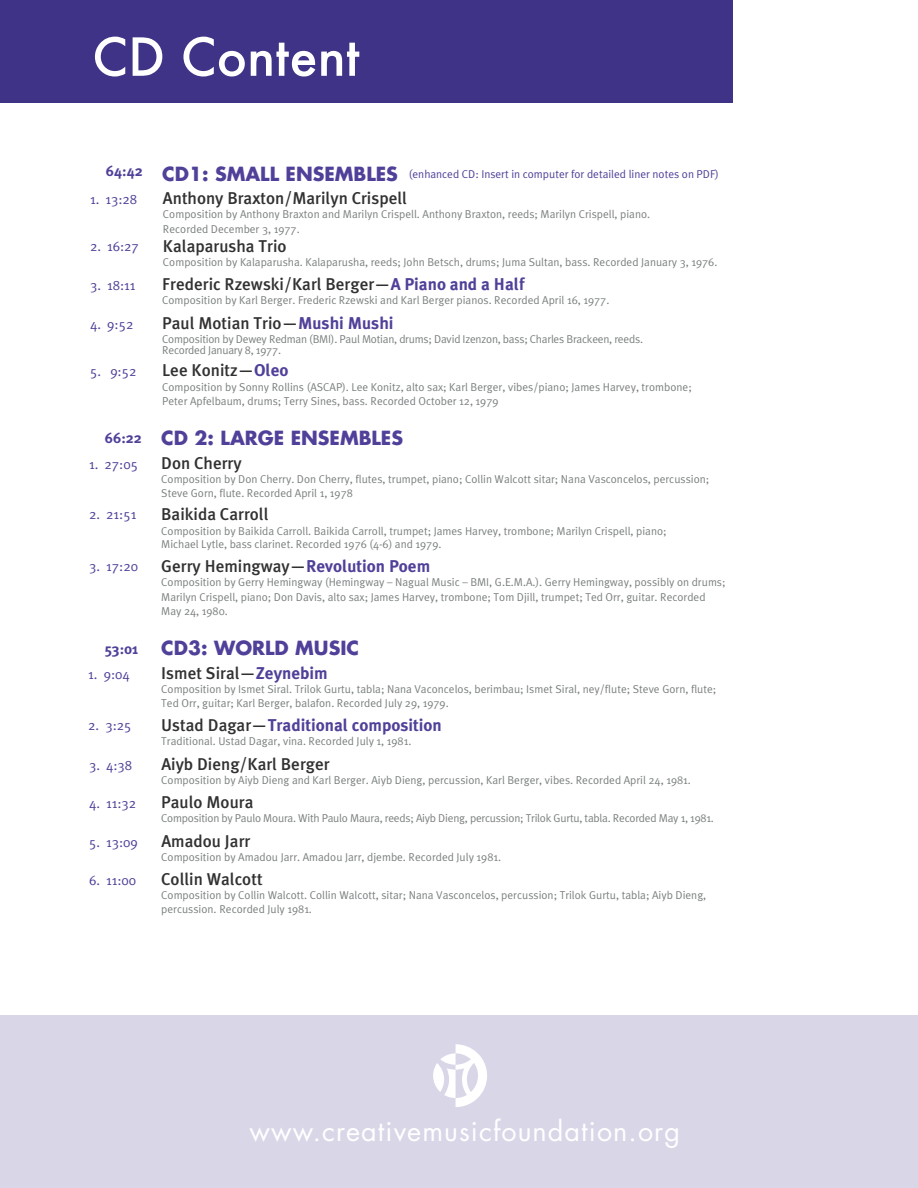
<style>
.page{position:relative;width:918px;height:1188px;background:#fff}
.page>*{position:absolute;margin:0;border:0;box-sizing:border-box;transform-origin:0 0}
.t1{font:500 51px "Futura";color:#fff}
.t2{font:27px "Futura";letter-spacing:.04em;color:#fff}
.t3{font:700 19.05px "Futura";color:#514099}
.t4{font:500 17.1px "Meta Plus";color:#323031}
.t5{font:700 17.1px "Meta Plus";color:#514099}
.t6{font:13.65px "Meta Plus Normal";color:#514099}
.t7{font:11.4px/14.2px "Meta Plus Normal";color:#7c8081}
.t8{font:11.4px/10.6px "Meta Plus Normal";letter-spacing:-.02em;color:#7c8081}
.t9{font:11.4px "Meta Plus Normal";color:#514099}
.s1{font-family:"Meta Plus";font-weight:700;font-size:14.7px}
.s2{font-family:"Futura";font-weight:700;font-size:19.05px}
.s3{font-weight:700;color:#514099}
.s4{font-family:"Meta Plus";font-size:14.7px}
.s5{font-weight:500;color:#323031}
</style>
<div class="page">
<div style="left:0;top:0;width:733px;height:103px;background:#3e3386"></div>
<div style="left:0;top:1016px;width:918px;height:172px;background:#d9d6e8"></div>
<svg style="left:433px;top:1044px;width:54px;height:63px"></svg>
<h1 class="t1" style="left:92px;top:23px;width:269px">CD Content</h1>
<p class="t9" style="left:106px;top:167px;width:614px"><span class="s1">64:42</span> <span class="s2">CD1: SMALL ENSEMBLES</span> (enhanced CD: Insert in computer for detailed liner notes on PDF)</p>
<p class="t6" style="left:90px;top:192px;width:49px">1. 13:28</p>
<h3 class="t4" style="left:163px;top:189px;width:245px">Anthony Braxton/Marilyn Crispell</h3>
<p class="t7" style="left:163px;top:207px;width:489px">Composition by Anthony Braxton and Marilyn Crispell. Anthony Braxton, reeds; Marilyn Crispell, piano.<br>Recorded December 3, 1977.</p>
<p class="t6" style="left:90px;top:239px;width:50px">2. 16:27</p>
<h3 class="t4" style="left:163px;top:236px;width:125px">Kalaparusha Trio</h3>
<p class="t7" style="left:163px;top:255px;width:556px">Composition by Kalaparusha. Kalaparusha, reeds; John Betsch, drums; Juma Sultan, bass. Recorded January 3, 1976.</p>
<p class="t6" style="left:90px;top:277px;width:47px">3. 18:11</p>
<h3 class="t4" style="left:162px;top:274px;width:364px">Frederic Rzewski/Karl Berger—<span class="s3">A Piano and a Half</span></h3>
<p class="t7" style="left:162px;top:293px;width:449px">Composition by Karl Berger. Frederic Rzewski and Karl Berger pianos. Recorded April 16, 1977.</p>
<p class="t6" style="left:90px;top:316px;width:45px">4. 9:52</p>
<h3 class="t4" style="left:162px;top:313px;width:233px">Paul Motian Trio—<span class="s3">Mushi Mushi</span></h3>
<p class="t8" style="left:162px;top:334px;width:482px">Composition by Dewey Redman (BMI). Paul Motian, drums; David Izenzon, bass; Charles Brackeen, reeds.<br>Recorded January 8, 1977.</p>
<p class="t6" style="left:90px;top:364px;width:48px">5. 9:52</p>
<h3 class="t4" style="left:162px;top:361px;width:128px">Lee Konitz—<span class="s3">Oleo</span></h3>
<p class="t7" style="left:162px;top:379px;width:531px">Composition by Sonny Rollins (ASCAP). Lee Konitz, alto sax; Karl Berger, vibes/piano; James Harvey, trombone;<br>Peter Apfelbaum, drums; Terry Sines, bass. Recorded October 12, 1979</p>
<h3 class="t3" style="left:105px;top:424px;width:300px"><span class="s4">66:22</span> CD 2: LARGE ENSEMBLES</h3>
<p class="t6" style="left:89px;top:456px;width:50px">1. 27:05</p>
<h3 class="t4" style="left:161px;top:453px;width:82px">Don Cherry</h3>
<p class="t7" style="left:161px;top:471px;width:550px">Composition by Don Cherry. Don Cherry, flutes, trumpet, piano; Collin Walcott sitar; Nana Vasconcelos, percussion;<br>Steve Gorn, flute. Recorded April 1, 1978</p>
<p class="t6" style="left:89px;top:506px;width:49px">2. 21:51</p>
<h3 class="t4" style="left:161px;top:505px;width:109px">Baikida Carroll</h3>
<p class="t7" style="left:161px;top:524px;width:507px;line-height:13.2px">Composition by Baikida Carroll. Baikida Carroll, trumpet; James Harvey, trombone; Marilyn Crispell, piano;<br>Michael Lytle, bass clarinet. Recorded 1976 (4-6) and 1979.</p>
<p class="t6" style="left:89px;top:559px;width:50px">3. 17:20</p>
<h3 class="t4" style="left:161px;top:557px;width:270px">Gerry Hemingway—<span class="s3">Revolution Poem</span></h3>
<p class="t7" style="left:161px;top:575px;width:566px">Composition by Gerry Hemingway (Hemingway – Nagual Music – BMI, G.E.M.A.). Gerry Hemingway, possibly on drums;<br>Marilyn Crispell, piano; Don Davis, alto sax; James Harvey, trombone; Tom Djill, trumpet; Ted Orr, guitar. Recorded<br>May 24, 1980.</p>
<h3 class="t3" style="left:105px;top:635px;width:256px"><span class="s4">53:01</span> CD3: WORLD MUSIC</h3>
<p class="t6" style="left:88px;top:666px;width:43px">1. 9:04</p>
<h3 class="t4" style="left:161px;top:663px;width:168px">Ismet Siral—<span class="s3">Zeynebim</span></h3>
<p class="t7" style="left:161px;top:682px;width:557px">Composition by Ismet Siral. Trilok Gurtu, tabla; Nana Vaconcelos, berimbau; Ismet Siral, ney/flute; Steve Gorn, flute;<br>Ted Orr, guitar; Karl Berger, balafon. Recorded July 29, 1979.</p>
<p class="t6" style="left:88px;top:718px;width:45px">2. 3:25</p>
<h3 class="t5" style="left:161px;top:715px;width:282px"><span class="s5">Ustad Dagar—</span>Traditional composition</h3>
<p class="t7" style="left:161px;top:734px;width:252px">Traditional. Ustad Dagar, vina. Recorded July 1, 1981.</p>
<p class="t6" style="left:89px;top:757px;width:45px">3. 4:38</p>
<h3 class="t4" style="left:161px;top:754px;width:170px">Aiyb Dieng/Karl Berger</h3>
<p class="t7" style="left:161px;top:772px;width:531px">Composition by Aiyb Dieng and Karl Berger. Aiyb Dieng, percussion, Karl Berger, vibes. Recorded April 24, 1981.</p>
<p class="t6" style="left:89px;top:795px;width:49px">4. 11:32</p>
<h3 class="t4" style="left:161px;top:792px;width:94px">Paulo Moura</h3>
<p class="t8" style="left:161px;top:812px;width:554px">Composition by Paulo Moura. With Paulo Maura, reeds; Aiyb Dieng, percussion; Trilok Gurtu, tabla. Recorded May 1, 1981.</p>
<p class="t6" style="left:89px;top:834px;width:50px">5. 13:09</p>
<h3 class="t4" style="left:161px;top:831px;width:91px">Amadou Jarr</h3>
<p class="t7" style="left:161px;top:850px;width:341px">Composition by Amadou Jarr. Amadou Jarr, djembe. Recorded July 1981.</p>
<p class="t6" style="left:89px;top:872px;width:49px">6. 11:00</p>
<h3 class="t4" style="left:161px;top:869px;width:103px">Collin Walcott</h3>
<p class="t7" style="left:161px;top:888px;width:547px">Composition by Collin Walcott. Collin Walcott, sitar; Nana Vasconcelos, percussion; Trilok Gurtu, tabla; Aiyb Dieng, percussion. Recorded July 1981.</p>
<h2 class="t2" style="left:250px;top:1112px;width:432px">www.creativemusicfoundation.org</h2>
</div>
